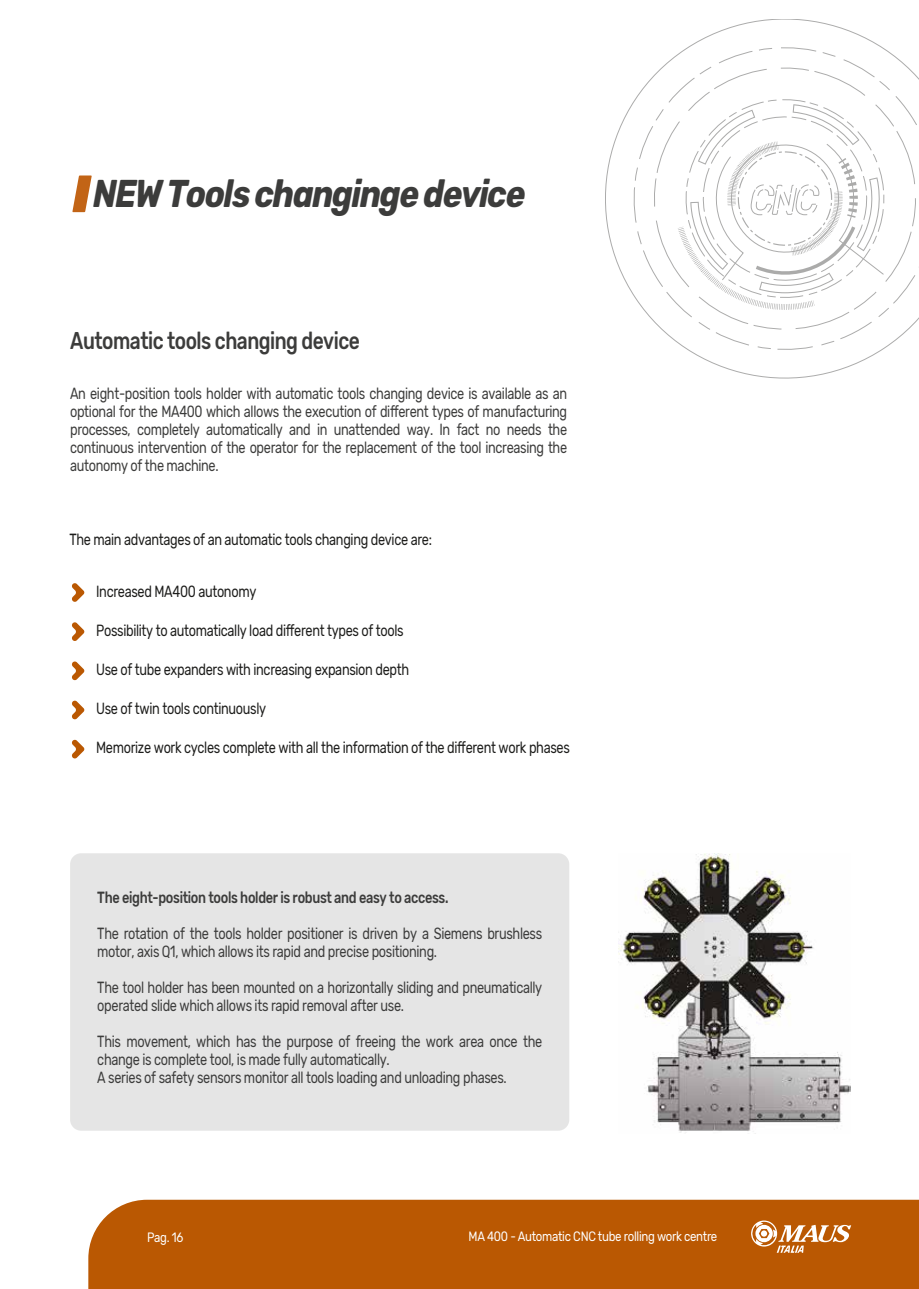
<style>
.page{position:relative;width:919px;height:1289px;background:#fff}
.page>*{position:absolute;margin:0;border:0;box-sizing:border-box;transform-origin:0 0}
.t1{font:italic 700 38.55px "Rubik";letter-spacing:-.04em;color:#3c3c3b;scale:.85 1}
.t2{font:500 24.15px "Rubik";letter-spacing:-.025em;color:#3c3c3b;scale:.79 1}
.t3{font:16.2px/18px "Rubik";letter-spacing:-.025em;color:#3c3c3b;scale:.79 1}
.t4{font:16.2px "Rubik";letter-spacing:-.025em;color:#1d1d1b;scale:.79 1}
.t5{font:500 16.2px "Rubik";letter-spacing:-.025em;color:#3c3c3b;scale:.79 1}
.t6{font:13.5px "Rubik";letter-spacing:-.025em;color:#fff;scale:.85 1}
</style>
<div class="page">
<div style="left:70px;top:853px;width:499px;height:277px;background:#e5e5e5;border-radius:11px"></div>
<svg style="left:72px;top:583px;width:13px;height:19px"></svg>
<svg style="left:72px;top:622px;width:13px;height:19px"></svg>
<svg style="left:72px;top:661px;width:13px;height:19px"></svg>
<svg style="left:72px;top:700px;width:13px;height:19px"></svg>
<svg style="left:72px;top:739px;width:13px;height:19px"></svg>
<svg style="left:605px;top:19px;width:282px;height:359px"></svg>
<svg style="left:636px;top:50px;width:282px;height:297px"></svg>
<svg style="left:673px;top:104px;width:210px;height:214px"></svg>
<img style="left:618px;top:853px;width:232px;height:280px">
<div style="left:88px;top:1199px;width:830px;height:89px;background:#ba5802"></div>
<svg style="left:751px;top:1220px;width:100px;height:32px"></svg>
<svg style="left:72px;top:175px;width:20px;height:37px"></svg>
<h1 class="t1" style="left:93px;top:171px;width:509px">NEW Tools changinge device</h1>
<h2 class="t2" style="left:70px;top:326px;width:368px">Automatic tools changing device</h2>
<p class="t3" style="left:70px;top:384px;width:630px;text-align:justify">An eight-position tools holder with automatic tools changing device is available as an optional for the MA400 which allows the execution of different types of manufacturing processes, completely automatically and in unattended way. In fact no needs the continuous intervention of the operator for the replacement of the tool increasing the autonomy of the machine.</p>
<p class="t4" style="left:69px;top:530px;width:460px">The main advantages of an automatic tools changing device are:</p>
<p class="t4" style="left:96px;top:582px;width:204px">Increased MA400 autonomy</p>
<p class="t4" style="left:96px;top:621px;width:391px">Possibility to automatically load different types of tools</p>
<p class="t4" style="left:96px;top:660px;width:397px">Use of tube expanders with increasing expansion depth</p>
<p class="t4" style="left:96px;top:699px;width:216px">Use of twin tools continuously</p>
<p class="t4" style="left:96px;top:738px;width:601px">Memorize work cycles complete with all the information of the different work phases</p>
<p class="t5" style="left:97px;top:887px;width:446px">The eight-position tools holder is robust and easy to access.</p>
<p class="t3" style="left:97px;top:924px;width:564px">The rotation of the tools holder positioner is driven by a Siemens brushless motor, axis Q1, which allows its rapid and precise positioning.</p>
<p class="t3" style="left:97px;top:978px;width:564px">The tool holder has been mounted on a horizontally sliding and pneumatically operated slide which allows its rapid removal after use.</p>
<p class="t3" style="left:97px;top:1032px;width:564px">This movement, which has the purpose of freeing the work area once the change is complete tool, is made fully automatically.<br>A series of safety sensors monitor all tools loading and unloading phases.</p>
<p class="t6" style="left:147px;top:1229px;width:44px">Pag. 16</p>
<p class="t6" style="left:468px;top:1228px;width:294px">MA 400 - Automatic CNC tube rolling work centre</p>
</div>
